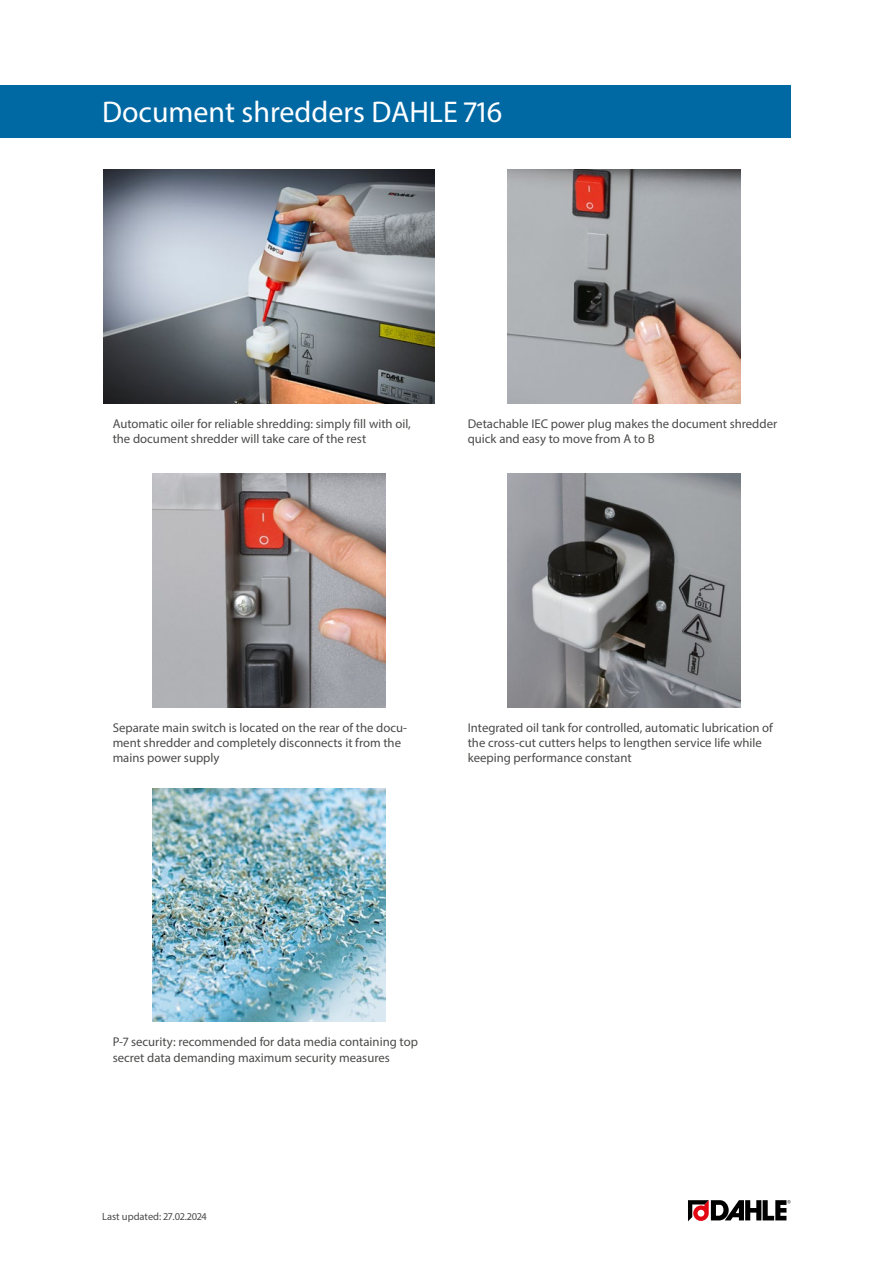
<style>
.page{position:relative;width:893px;height:1263px;background:#fff}
.page>*{position:absolute;margin:0;border:0;box-sizing:border-box;transform-origin:0 0}
.Produktname{font:30px "Myriad Pro";color:#fff}
.Fliesstexte{font:12.75px/15.3px "Myriad Pro";color:#4a4a49}
.t1{font:10.5px "Myriad Pro";color:#4a4a49}
</style>
<div class="page">
<img style="left:103px;top:169px;width:332px;height:234px">
<img style="left:507px;top:169px;width:234px;height:234px">
<img style="left:152px;top:473px;width:234px;height:234px">
<img style="left:507px;top:473px;width:234px;height:234px">
<img style="left:152px;top:788px;width:234px;height:234px">
<svg style="left:688px;top:1200px;width:103px;height:21px"></svg>
<div style="left:0;top:85px;width:791px;height:53px;background:#0069a4"></div>
<p class="Produktname" style="left:102px;top:94px;width:402px">Document shredders DAHLE 716</p>
<p class="Fliesstexte" style="left:113px;top:416px;width:300px">Automatic oiler for reliable shredding: simply fill with oil, the document shredder will take care of the rest</p>
<p class="Fliesstexte" style="left:468px;top:416px;width:311px">Detachable IEC power plug makes the document shredder quick and easy to move from A to B</p>
<p class="Fliesstexte" style="left:113px;top:720px;width:296px">Separate main switch is located on the rear of the docu&shy;ment shredder and completely disconnects it from the mains power supply</p>
<p class="Fliesstexte" style="left:468px;top:720px;width:307px">Integrated oil tank for controlled, automatic lubrication of the cross-cut cutters helps to lengthen service life while keeping performance constant</p>
<p class="Fliesstexte" style="left:113px;top:1034px;width:307px">P-7 security: recommended for data media containing top secret data demanding maximum security measures</p>
<p class="t1" style="left:102px;top:1210px;width:106px">Last updated: 27.02.2024</p>
</div>
